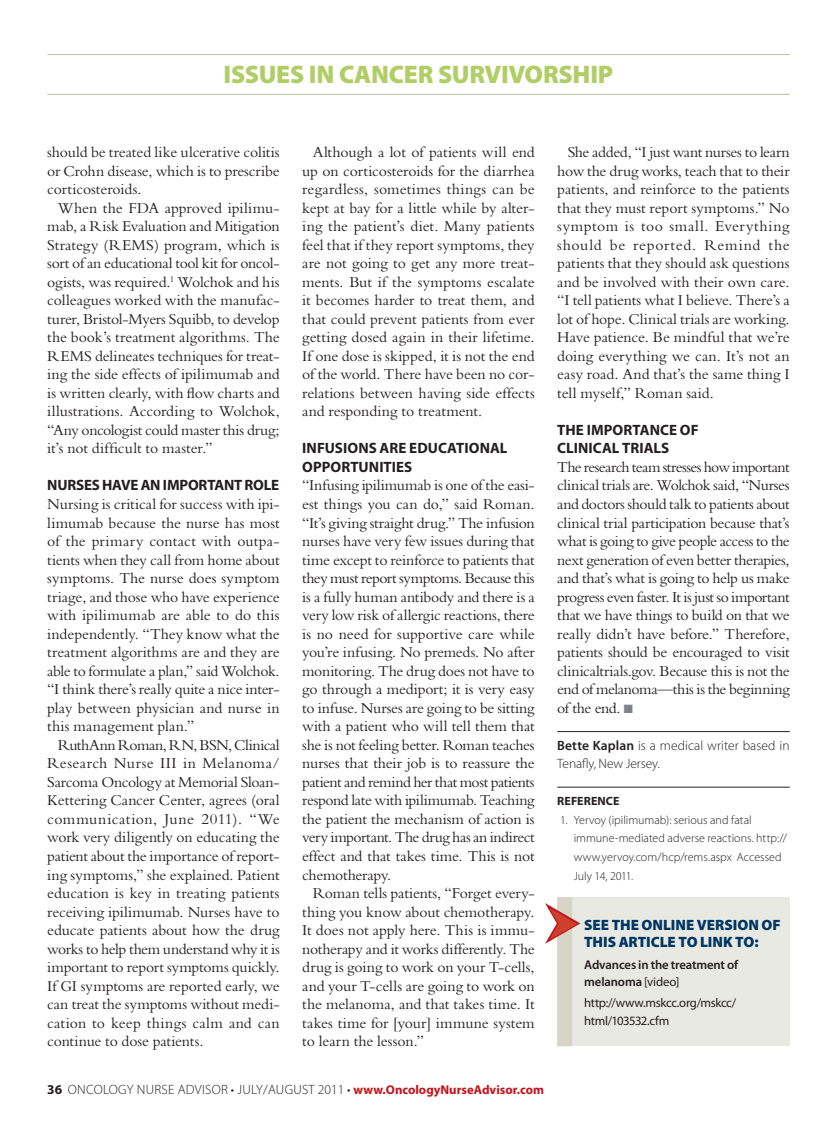
<style>
.page{position:relative;width:837px;height:1134px;background:#fff}
.page>*{position:absolute;margin:0;border:0;box-sizing:border-box;transform-origin:0 0}
.t1{font:900 25.5px "Myriad Pro";color:#b1ce66}
.Text_indent{font:15.75px/18.5px "Bembo";color:#231f20;text-align:justify}
.Text_no_indent{font:15.75px/18.6px "Bembo";letter-spacing:-.01em;color:#231f20;text-align:justify}
.Subhead{font:700 15px/18.6px "Myriad Pro";color:#231f20}
.Sidebar_text_no_inde{font:900 15px/16.5px "Myriad Pro";color:#003663}
.Author_bio{font:300 13.5px "Myriad Pro";letter-spacing:.02em;color:#231f20}
.Author_bio-2{font:300 13.5px/18.5px "Myriad Pro";color:#231f20}
.Sidebar_text_no_inde-2{font:12.75px/18px "Myriad Pro";letter-spacing:-.03em;color:#231f20}
.Sidebar_text_no_inde-3{font:600 12.75px/16.5px "Myriad Pro";letter-spacing:-.01em;color:#231f20}
.Reference_text{font:300 12px/18.5px "Myriad Pro";color:#231f20}
.reference_head{font:700 12px "Myriad Pro";letter-spacing:.01em;color:#231f20}
.s1{color:#808285}
.s2{font-weight:600}
.s3{font-weight:400}
.s4{font-weight:700}
.s5{font-weight:700;font-size:12.75px;color:#c4121a}
</style>
<div class="page">
<hr style="left:47px;top:54px;width:743px;height:1px;background:#bdbca8">
<hr style="left:47px;top:94px;width:743px;height:1px;background:#bdbca8">
<hr style="left:557px;top:731px;width:233px;height:1px;background:#231f20">
<hr style="left:557px;top:787px;width:233px;height:1px;background:#231f20">
<div style="left:557px;top:897px;width:233px;height:149px;background:#e9e9e3"></div>
<div style="left:557px;top:897px;width:15px;height:149px;background:#d6d5c8"></div>
<svg style="left:545px;top:903px;width:36px;height:41px"></svg>
<p class="t1" style="left:224px;top:60px;width:15px">ISSUES</p>
<p class="t1" style="left:309px;top:60px;width:47px">IN CANCER</p>
<p class="t1" style="left:438px;top:60px;width:16px">SURVIVORSHIP</p>
<p class="Text_no_indent" style="left:47px;top:143px;width:234px">should be treated like ulcerative colitis or Crohn disease, which is to prescribe corticosteroids.</p>
<p class="Text_indent" style="left:47px;top:198px;width:234px;text-indent:10px">When the FDA approved ipilimu&shy;mab, a Risk Evaluation and Mitigation Strategy (REMS) program, which is sort of an educational tool kit for oncol&shy;ogists, was required.<sup>1</sup> Wolchok and his colleagues worked with the manufac&shy;turer, Bristol-Myers Squibb, to develop the book’s treatment algorithms. The REMS delineates techniques for treat&shy;ing the side effects of ipilimumab and is written clearly, with flow charts and illustrations. According to Wolchok, “Any oncologist could master this drug; it’s not difficult to master.”</p>
<p class="Subhead" style="left:47px;top:476px;width:233px">NURSES HAVE AN IMPORTANT ROLE</p>
<p class="Text_no_indent" style="left:47px;top:495px;width:234px">Nursing is critical for success with ipi&shy;limumab because the nurse has most of the primary contact with outpa&shy;tients when they call from home about symptoms. The nurse does symptom triage, and those who have experience with ipilimumab are able to do this independently. “They know what the treatment algorithms are and they are able to formulate a plan,” said Wolchok. “I think there’s really quite a nice inter&shy;play between physician and nurse in this management plan.”</p>
<p class="Text_indent" style="left:47px;top:735px;width:234px;text-indent:10px">RuthAnn Roman, RN, BSN, Clinical Research Nurse III in Melanoma/ Sarcoma Oncology at Memorial Sloan-Kettering Cancer Center, agrees (oral communication, June 2011). “We work very diligently on educating the patient about the importance of report&shy;ing symptoms,” she explained. Patient education is key in treating patients receiving ipilimumab. Nurses have to educate patients about how the drug works to help them understand why it is important to report symptoms quickly.<br>If GI symptoms are reported early, we can treat the symptoms without medi&shy;cation to keep things calm and can continue to dose patients.</p>
<p class="Text_indent" style="left:302px;top:143px;width:234px;text-indent:10px">Although a lot of patients will end up on corticosteroids for the diarrhea regardless, sometimes things can be kept at bay for a little while by alter&shy;ing the patient’s diet. Many patients feel that if they report symptoms, they are not going to get any more treat&shy;ments. But if the symptoms escalate it becomes harder to treat them, and that could prevent patients from ever getting dosed again in their lifetime.<br>If one dose is skipped, it is not the end of the world. There have been no cor&shy;relations between having side effects and responding to treatment.</p>
<p class="Subhead" style="left:302px;top:439px;width:207px">INFUSIONS ARE EDUCATIONAL<br>OPPORTUNITIES</p>
<p class="Text_no_indent" style="left:302px;top:476px;width:234px">“Infusing ipilimumab is one of the easi&shy;est things you can do,” said Roman. “It’s giving straight drug.” The infusion nurses have very few issues during that time except to reinforce to patients that they must report symptoms. Because this is a fully human antibody and there is a very low risk of allergic reactions, there is no need for supportive care while you’re infusing. No premeds. No after monitoring. The drug does not have to go through a mediport; it is very easy to infuse. Nurses are going to be sitting with a patient who will tell them that she is not feeling better. Roman teaches nurses that their job is to reassure the patient and remind her that most patients respond late with ipilimumab. Teaching the patient the mechanism of action is very important. The drug has an indirect effect and that takes time. This is not chemotherapy.</p>
<p class="Text_indent" style="left:302px;top:884px;width:234px;text-indent:10px">Roman tells patients, “Forget every&shy;thing you know about chemotherapy.<br>It does not apply here. This is immu&shy;notherapy and it works differently. The drug is going to work on your T-cells, and your T-cells are going to work on the melanoma, and that takes time. It takes time for [your] immune system to learn the lesson.”</p>
<p class="Text_indent" style="left:557px;top:143px;width:234px;text-indent:10px">She added, “I just want nurses to learn how the drug works, teach that to their patients, and reinforce to the patients that they must report symptoms.” No symptom is too small. Everything should be reported. Remind the patients that they should ask questions and be involved with their own care. “I tell patients what I believe. There’s a lot of hope. Clinical trials are working.<br>Have patience. Be mindful that we’re doing everything we can. It’s not an easy road. And that’s the same thing I tell myself,” Roman said.</p>
<p class="Subhead" style="left:557px;top:420px;width:143px">THE IMPORTANCE OF<br>CLINICAL TRIALS</p>
<p class="Text_no_indent" style="left:557px;top:458px;width:234px">The research team stresses how important clinical trials are. Wolchok said, “Nurses and doctors should talk to patients about clinical trial participation because that’s what is going to give people access to the next generation of even better therapies, and that’s what is going to help us make progress even faster. It is just so important that we have things to build on that we really didn’t have before.” Therefore, patients should be encouraged to visit clinicaltrials.gov. Because this is not the end of melanoma—this is the beginning of the end. <span class="s1">■</span></p>
<p class="Author_bio-2" style="left:557px;top:736px;width:234px"><span class="s2">Bette Kaplan</span> is a medical writer based in<br>Tenafly, N ew Jersey.</p>
<p class="reference_head" style="left:557px;top:794px;width:64px">REFERENCE</p>
<p class="Reference_text" style="left:574px;top:811px;width:215px;text-indent:-14px">1. Yervoy (ipilimumab): serious and fatal immune-mediated adverse reactions. http:// www.yervoy.com/hcp/rems.aspx Accessed July 14, 2011.</p>
<p class="Sidebar_text_no_inde" style="left:584px;top:917px;width:198px">SEE THE ONLINE VERSION OF<br>THIS ARTICLE TO LINK TO:</p>
<p class="Sidebar_text_no_inde-3" style="left:584px;top:956px;width:155px">Advances in the treatment of melanoma <span class="s3">[video]</span></p>
<p class="Sidebar_text_no_inde-2" style="left:584px;top:993px;width:154px">http://www.mskcc.org/mskcc/ html/103532.cfm</p>
<p class="Author_bio" style="left:47px;top:1082px;width:498px"><span class="s4">36</span> oncology nurse advisor • july/august 2011 • <span class="s5">www.OncologyNurseAdvisor.com</span></p>
</div>
